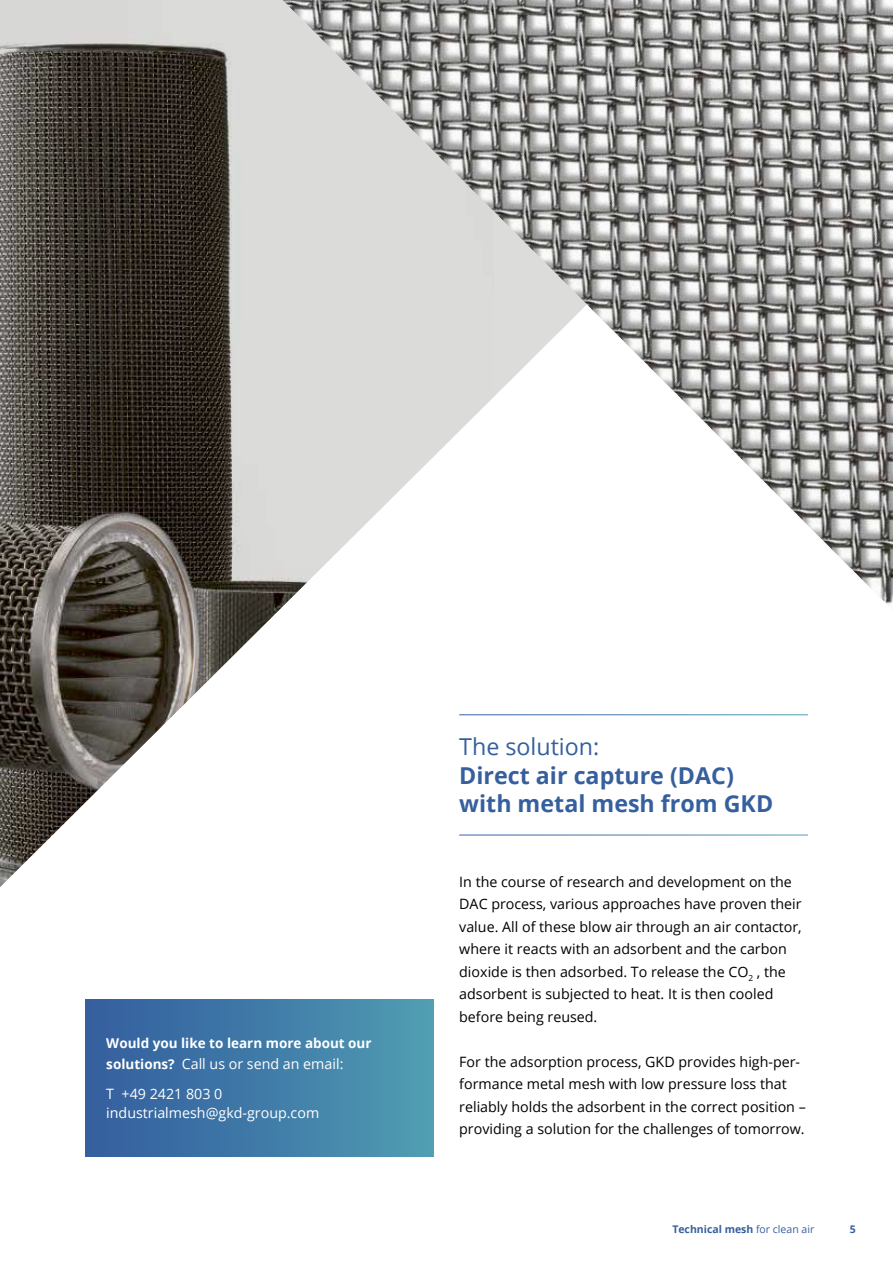
<style>
.page{position:relative;width:893px;height:1263px;background:#fff}
.page>*{position:absolute;margin:0;border:0;box-sizing:border-box;transform-origin:0 0}
.t1{font:700 23.25px/28.5px "Open Sans";color:#365f9e}
.t2{font:23.25px "Open Sans";color:#365f9e}
.t3{font:14.25px/22.5px "Open Sans";color:#000}
.t4{font:14.25px/30px "Open Sans";color:#fff}
.t5{font:700 13.5px "Open Sans";color:#fff}
.t6{font:700 10.5px "Open Sans";color:#365f9e}
.s1{font-weight:700;font-size:13.5px}
.s2{font-weight:400}
</style>
<div class="page">
<img style="left:0;top:0;width:493px;height:887px">
<img style="left:283px;top:0;width:610px;height:610px">
<div style="left:85px;top:999px;width:349px;height:158px;background:linear-gradient(to right,#335c9e,#509cb2)"></div>
<hr style="left:459px;top:714px;width:349px;height:1px;background:#fff">
<hr style="left:459px;top:835px;width:349px;height:1px;background:#fff">
<p class="t5" style="left:106px;top:1033px;width:267px">Would you like to learn more about our</p>
<p class="t4" style="left:106px;top:1048px;width:239px"><span class="s1">solutions?</span> Call us or send an email:<br>T +49 2421 803 0</p>
<p class="t4" style="left:106px;top:1098px;width:214px">industrialmesh@gkd-group.com</p>
<h1 class="t2" style="left:459px;top:731px;width:142px">The solution:</h1>
<h1 class="t1" style="left:459px;top:760px;width:315px">Direct air capture (DAC) with metal mesh from GKD</h1>
<p class="t3" style="left:459px;top:870px;width:344px">In the course of research and development on the DAC process, various approaches have proven their value. All of these blow air through an air contactor, where it reacts with an adsorbent and the carbon dioxide is then adsorbed. To release the CO<sub>2</sub> , the adsorbent is subjected to heat. It is then cooled before being reused.</p>
<p class="t3" style="left:459px;top:1050px;width:348px">For the adsorption process, GKD provides high-per&shy;formance metal mesh with low pressure loss that reliably holds the adsorbent in the correct position – providing a solution for the challenges of tomorrow.</p>
<p class="t6" style="left:672px;top:1221px;width:143px">Technical mesh <span class="s2">for clean air</span></p>
<p class="t6" style="left:850px;top:1221px;width:7px">5</p>
</div>
